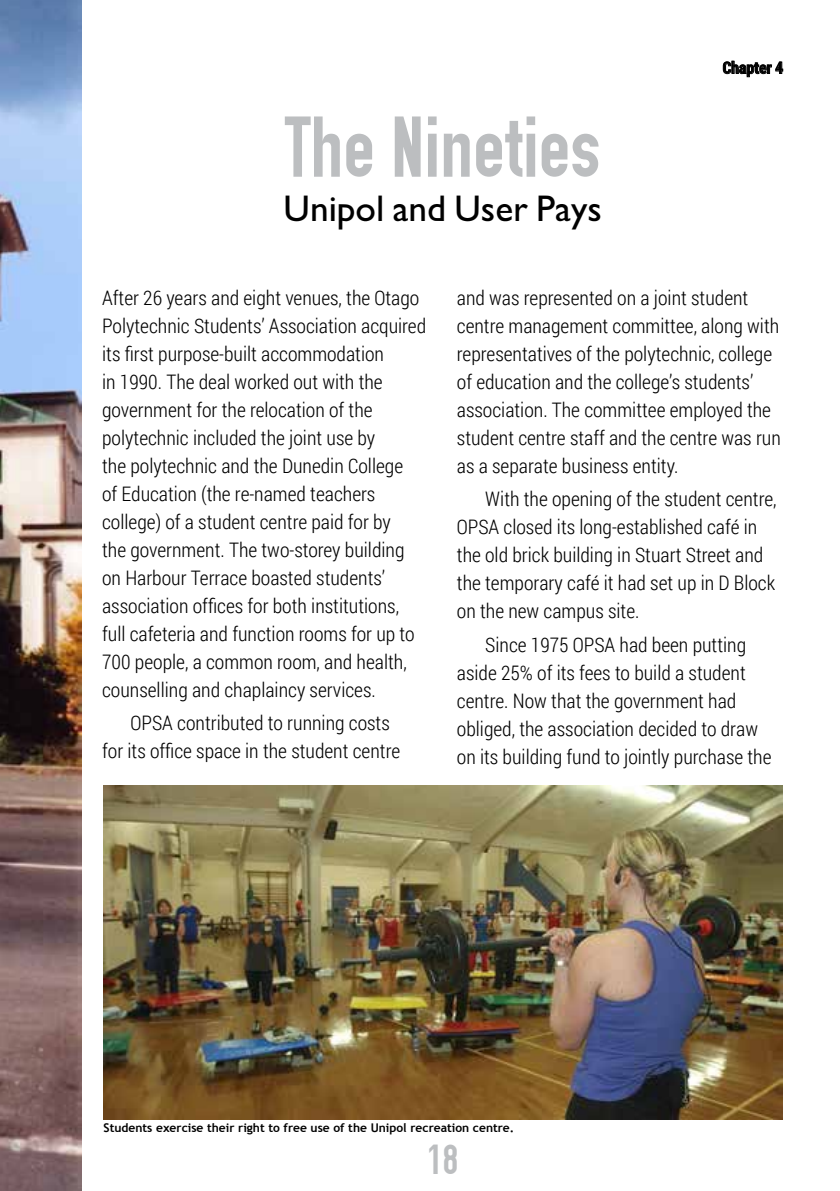
<style>
.page{position:relative;width:840px;height:1191px;background:#fff}
.page>*{position:absolute;margin:0;border:0;box-sizing:border-box;transform-origin:0 0}
.t1{font:86px "OSP DIN";color:#bcbec0}
.t2{font:44px "Sans Guilt MB";color:#000}
.t3{font:42px "OSP DIN";color:#bcbec0}
.t4{font:300 20px/28px "Roboto Condensed";color:#000}
.t5{font:700 16px "Roboto Condensed";color:#000}
.t6{font:700 12px "Trebuchet MS";color:#000}
</style>
<div class="page">
<img style="left:0;top:0;width:82px;height:1191px">
<svg style="left:722px;top:60px;width:61px;height:18px"></svg>
<img style="left:103px;top:785px;width:678px;height:334px">
<h1 class="t1" style="left:285px;top:103px;width:317px">The Nineties</h1>
<h2 class="t2" style="left:283px;top:178px;width:319px">Unipol and User Pays</h2>
<p class="t5" style="left:722px;top:56px;width:62px">Chapter 4</p>
<p class="t4" style="left:102px;top:283px;width:325px">After 26 years and eight venues, the Otago Polytechnic Students’ Association acquired its first purpose-built accommodation<br>in 1990. The deal worked out with the government for the relocation of the polytechnic included the joint use by<br>the polytechnic and the Dunedin College<br>of Education (the re-named teachers college) of a student centre paid for by<br>the government. The two-storey building on Harbour Terrace boasted students’ association offices for both institutions, full cafeteria and function rooms for up to 700 people, a common room, and health, counselling and chaplaincy services.</p>
<p class="t4" style="left:102px;top:708px;width:299px;text-indent:28px">OPSA contributed to running costs for its office space in the student centre</p>
<p class="t4" style="left:456px;top:283px;width:325px">and was represented on a joint student centre management committee, along with representatives of the polytechnic, college of education and the college’s students’ association. The committee employed the student centre staff and the centre was run as a separate business entity.</p>
<p class="t4" style="left:456px;top:484px;width:321px;text-indent:28px">With the opening of the student centre, OPSA closed its long-established café in the old brick building in Stuart Street and the temporary café it had set up in D Block on the new campus site.</p>
<p class="t4" style="left:456px;top:630px;width:316px;text-indent:28px">Since 1975 OPSA had been putting aside 25% of its fees to build a student centre. Now that the government had obliged, the association decided to draw on its building fund to jointly purchase the</p>
<p class="t6" style="left:103px;top:1120px;width:412px">Students exercise their right to free use of the Unipol recreation centre.</p>
<h3 class="t3" style="left:427px;top:1138px;width:32px">18</h3>
</div>
